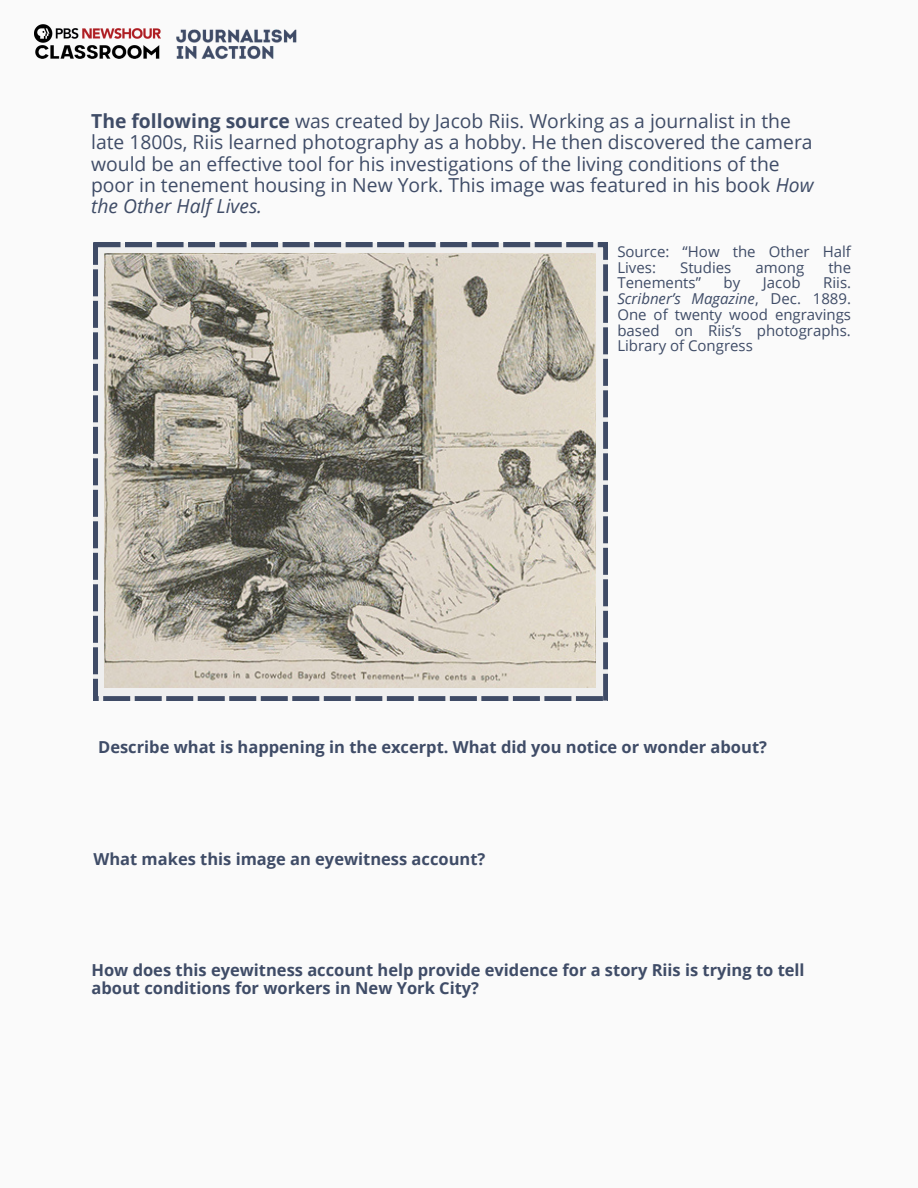
<style>
.page{position:relative;width:918px;height:1188px;background:#fafafa}
.page>*{position:absolute;margin:0;border:0;box-sizing:border-box;transform-origin:0 0}
.t1{font:19.35px/21.3px "Open Sans";color:#3f4c67}
.t2{font:700 16.5px/18px "Open Sans";color:#3f4c67}
.t3{font:15px/15.8px "Open Sans";color:#3f4c67}
.s1{font-weight:700}
.s2{font-style:italic}
</style>
<div class="page">
<svg style="left:94px;top:243px;width:514px;height:458px;fill:#efefef"></svg>
<img style="left:105px;top:253px;width:490px;height:435px">
<img style="left:35px;top:24px;width:126px;height:34px">
<img style="left:176px;top:29px;width:121px;height:30px">
<p class="t1" style="left:91px;top:110px;width:724px"><span class="s1">The following source</span> was created by Jacob Riis. Working as a journalist in the late 1800s, Riis learned photography as a hobby. He then discovered the camera would be an effective tool for his investigations of the living conditions of the poor in tenement housing in New York. This image was featured in his book <span class="s2">How the Other Half Lives.</span></p>
<p class="t3" style="left:617px;top:243px;width:235px">Source: “How the Other Half<br>Lives:</p>
<p class="t3" style="left:680px;top:259px;width:53px">Studies</p>
<p class="t3" style="left:755px;top:259px;width:50px">among</p>
<p class="t3" style="left:828px;top:259px;width:24px">the</p>
<p class="t3" style="left:617px;top:275px;width:85px">Tenements”</p>
<p class="t3" style="left:724px;top:275px;width:18px">by</p>
<p class="t3" style="left:763px;top:275px;width:39px">Jacob</p>
<p class="t3" style="left:617px;top:275px;width:235px;text-align:justify;text-indent:206px">Riis.<br><span class="s2">Scribner’s Magazine</span>, Dec. 1889.<br>One of twenty wood engravings based on Riis’s photographs.<br>Library of Congress</p>
<p class="t2" style="left:98px;top:738px;width:670px">Describe what is happening in the excerpt. What did you notice or wonder about?</p>
<p class="t2" style="left:94px;top:849px;width:393px">What makes this image an eyewitness account?</p>
<p class="t2" style="left:91px;top:961px;width:715px">How does this eyewitness account help provide evidence for a story Riis is trying to tell about conditions for workers in New York City?</p>
</div>
